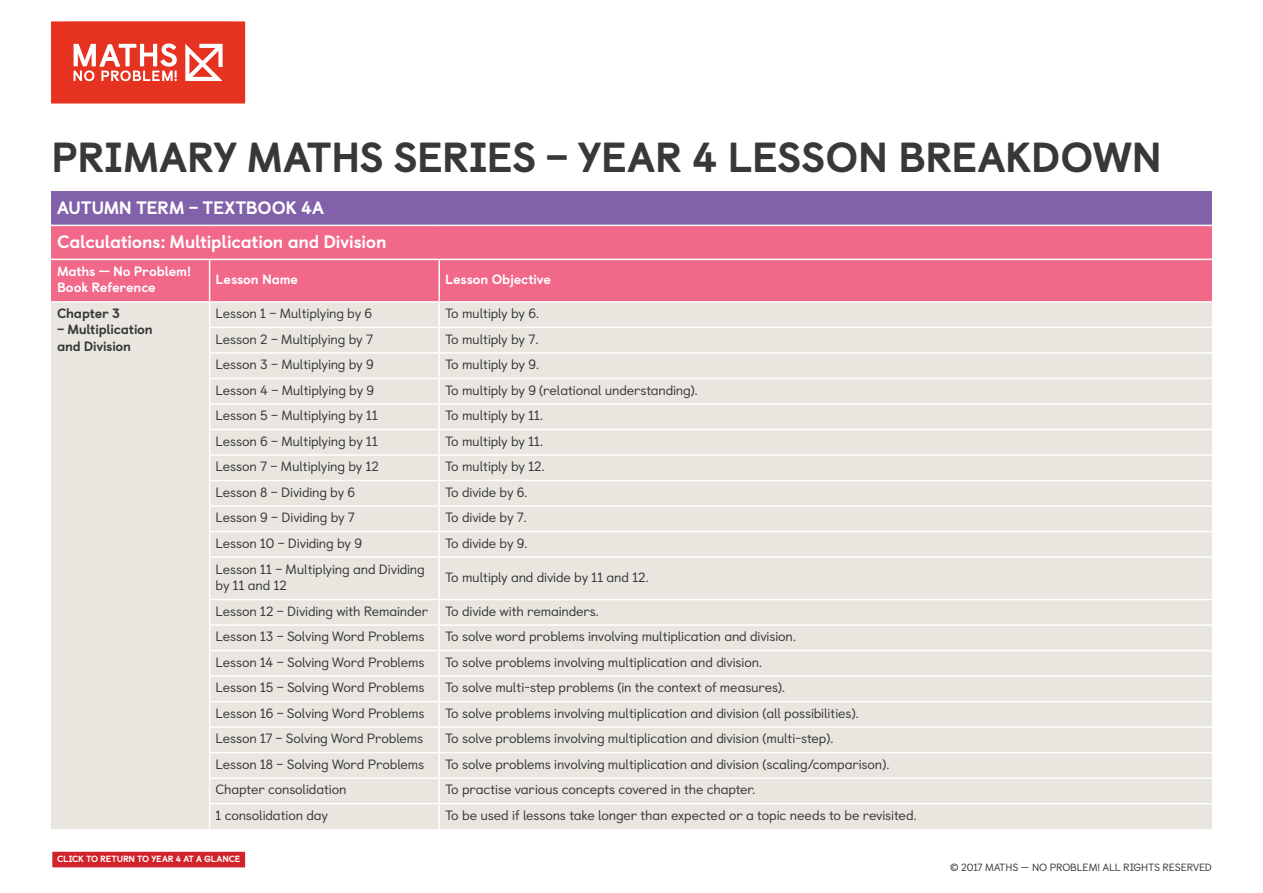
<style>
.page{position:relative;width:1263px;height:893px;background:#fff}
.page>*{position:absolute;margin:0;border:0;box-sizing:border-box;transform-origin:0 0}
.t1{font:800 42px "Castledown";letter-spacing:-.01em;color:#36383a}
.t2{font:800 18px/34.5px "Castledown";letter-spacing:-.015em;color:#fff}
.t3{font:13.5px/16.2px "Castledown";letter-spacing:-.015em;color:#36383a}
.t4{font:800 13.5px/16.2px "Castledown";letter-spacing:-.01em;color:#fff}
.t5{font:800 13.5px/16.2px "Castledown";letter-spacing:-.015em;color:#36383a}
.t6{font:10.5px "Castledown";letter-spacing:-.015em;color:#36383a}
.t7{font:800 9px "Castledown";letter-spacing:-.02em;color:#fff}
</style>
<div class="page">
<svg style="left:51px;top:21px;width:194px;height:83px;background:#e95243"></svg>
<div style="left:52px;top:851px;width:194px;height:17px;background:#d1232a"></div>
<div style="left:51px;top:850px;width:195px;height:19px;border:1px solid #fff"></div>
<div style="left:51px;top:191px;width:1161px;height:34px;background:#8161aa"></div>
<div style="left:51px;top:226px;width:1161px;height:75px;background:#f16889"></div>
<div style="left:51px;top:303px;width:1161px;height:526px;background:#e9e5df"></div>
<hr style="left:210px;top:259px;width:229px;height:1px;background:#fff">
<hr style="left:439px;top:259px;width:773px;height:1px;background:#fff">
<hr style="left:438px;top:260px;width:2px;height:41px;background:#fff">
<hr style="left:438px;top:303px;width:2px;height:24px;background:#fff">
<hr style="left:439px;top:327px;width:773px;height:1px;background:#fff">
<hr style="left:209px;top:327px;width:230px;height:1px;background:#fff">
<hr style="left:438px;top:328px;width:2px;height:24px;background:#fff">
<hr style="left:209px;top:352px;width:230px;height:2px;background:#fff">
<hr style="left:439px;top:352px;width:773px;height:2px;background:#fff">
<hr style="left:438px;top:354px;width:2px;height:24px;background:#fff">
<hr style="left:209px;top:378px;width:230px;height:1px;background:#fff">
<hr style="left:439px;top:378px;width:773px;height:1px;background:#fff">
<hr style="left:438px;top:379px;width:2px;height:24px;background:#fff">
<hr style="left:209px;top:403px;width:230px;height:2px;background:#fff">
<svg style="left:209px;top:303px;width:1px;height:253px"></svg>
<hr style="left:209px;top:558px;width:1px;height:41px;background:#fff">
<svg style="left:209px;top:600px;width:1px;height:229px"></svg>
<hr style="left:439px;top:403px;width:773px;height:2px;background:#fff">
<hr style="left:438px;top:405px;width:2px;height:24px;background:#fff">
<hr style="left:438px;top:430px;width:2px;height:24px;background:#fff">
<hr style="left:438px;top:456px;width:2px;height:24px;background:#fff">
<hr style="left:438px;top:481px;width:2px;height:24px;background:#fff">
<hr style="left:438px;top:507px;width:2px;height:24px;background:#fff">
<hr style="left:438px;top:532px;width:2px;height:24px;background:#fff">
<hr style="left:438px;top:558px;width:2px;height:41px;background:#fff">
<hr style="left:438px;top:600px;width:2px;height:24px;background:#fff">
<hr style="left:438px;top:626px;width:2px;height:24px;background:#fff">
<hr style="left:438px;top:651px;width:2px;height:24px;background:#fff">
<hr style="left:438px;top:677px;width:2px;height:24px;background:#fff">
<hr style="left:438px;top:702px;width:2px;height:24px;background:#fff">
<hr style="left:438px;top:728px;width:2px;height:24px;background:#fff">
<hr style="left:438px;top:753px;width:2px;height:24px;background:#fff">
<hr style="left:438px;top:779px;width:2px;height:24px;background:#fff">
<hr style="left:438px;top:804px;width:2px;height:25px;background:#fff">
<hr style="left:51px;top:259px;width:159px;height:1px;background:#fff">
<hr style="left:209px;top:260px;width:1px;height:41px;background:#fff">
<hr style="left:209px;top:454px;width:230px;height:2px;background:#fff">
<hr style="left:439px;top:454px;width:773px;height:2px;background:#fff">
<hr style="left:209px;top:480px;width:230px;height:1px;background:#fff">
<hr style="left:439px;top:480px;width:773px;height:1px;background:#fff">
<hr style="left:209px;top:505px;width:230px;height:2px;background:#fff">
<hr style="left:439px;top:505px;width:773px;height:2px;background:#fff">
<hr style="left:209px;top:531px;width:230px;height:1px;background:#fff">
<hr style="left:439px;top:531px;width:773px;height:1px;background:#fff">
<hr style="left:209px;top:429px;width:230px;height:1px;background:#fff">
<hr style="left:439px;top:429px;width:773px;height:1px;background:#fff">
<hr style="left:209px;top:556px;width:230px;height:2px;background:#fff">
<hr style="left:439px;top:556px;width:773px;height:2px;background:#fff">
<hr style="left:209px;top:599px;width:230px;height:1px;background:#fff">
<hr style="left:439px;top:599px;width:773px;height:1px;background:#fff">
<hr style="left:209px;top:624px;width:230px;height:2px;background:#fff">
<hr style="left:439px;top:624px;width:773px;height:2px;background:#fff">
<hr style="left:209px;top:650px;width:230px;height:1px;background:#fff">
<hr style="left:439px;top:650px;width:773px;height:1px;background:#fff">
<hr style="left:209px;top:675px;width:230px;height:2px;background:#fff">
<hr style="left:439px;top:675px;width:773px;height:2px;background:#fff">
<hr style="left:209px;top:701px;width:230px;height:1px;background:#fff">
<hr style="left:439px;top:701px;width:773px;height:1px;background:#fff">
<hr style="left:209px;top:726px;width:230px;height:2px;background:#fff">
<hr style="left:439px;top:726px;width:773px;height:2px;background:#fff">
<hr style="left:209px;top:752px;width:230px;height:1px;background:#fff">
<hr style="left:439px;top:752px;width:773px;height:1px;background:#fff">
<hr style="left:209px;top:777px;width:230px;height:2px;background:#fff">
<hr style="left:439px;top:777px;width:773px;height:2px;background:#fff">
<hr style="left:209px;top:803px;width:230px;height:1px;background:#fff">
<hr style="left:439px;top:803px;width:773px;height:1px;background:#fff">
<h1 class="t1" style="left:51px;top:123px;width:1113px">PRIMARY MATHS SERIES – YEAR 4 LESSON BREAKDOWN</h1>
<h2 class="t2" style="left:57px;top:189px;width:331px">AUTUMN TERM – TEXTBOOK 4A<br>Calculations: Multiplication and Division</h2>
<p class="t4" style="left:57px;top:262px;width:136px">Maths — No Problem!<br>Book Reference</p>
<p class="t4" style="left:216px;top:270px;width:84px">Lesson Name</p>
<p class="t4" style="left:445px;top:270px;width:107px">Lesson Objective</p>
<p class="t5" style="left:57px;top:304px;width:64px">Chapter 3</p>
<p class="t5" style="left:57px;top:321px;width:97px">– Multiplication and Division</p>
<p class="t3" style="left:216px;top:304px;width:158px">Lesson 1 – Multiplying by 6</p>
<p class="t3" style="left:445px;top:304px;width:95px">To multiply by 6.</p>
<p class="t3" style="left:216px;top:330px;width:159px">Lesson 2 – Multiplying by 7</p>
<p class="t3" style="left:445px;top:330px;width:95px">To multiply by 7.</p>
<p class="t3" style="left:216px;top:355px;width:160px">Lesson 3 – Multiplying by 9</p>
<p class="t3" style="left:445px;top:355px;width:95px">To multiply by 9.</p>
<p class="t3" style="left:216px;top:381px;width:160px">Lesson 4 – Multiplying by 9</p>
<p class="t3" style="left:445px;top:381px;width:254px">To multiply by 9 (relational understanding).</p>
<p class="t3" style="left:216px;top:406px;width:164px">Lesson 5 – Multiplying by 11</p>
<p class="t3" style="left:445px;top:406px;width:99px">To multiply by 11.</p>
<p class="t3" style="left:216px;top:432px;width:164px">Lesson 6 – Multiplying by 11</p>
<p class="t3" style="left:445px;top:432px;width:99px">To multiply by 11.</p>
<p class="t3" style="left:216px;top:457px;width:165px">Lesson 7 – Multiplying by 12</p>
<p class="t3" style="left:445px;top:457px;width:101px">To multiply by 12.</p>
<p class="t3" style="left:216px;top:483px;width:141px">Lesson 8 – Dividing by 6</p>
<p class="t3" style="left:445px;top:483px;width:84px">To divide by 6.</p>
<p class="t3" style="left:216px;top:508px;width:141px">Lesson 9 – Dividing by 7</p>
<p class="t3" style="left:445px;top:508px;width:83px">To divide by 7.</p>
<p class="t3" style="left:216px;top:534px;width:148px">Lesson 10 – Dividing by 9</p>
<p class="t3" style="left:445px;top:534px;width:84px">To divide by 9.</p>
<p class="t3" style="left:216px;top:560px;width:211px">Lesson 11 – Multiplying and Dividing by 11 and 12</p>
<p class="t3" style="left:445px;top:568px;width:205px">To multiply and divide by 11 and 12.</p>
<p class="t3" style="left:216px;top:597px;width:385px;line-height:25.5px">Lesson 12 – Dividing with Remainder To divide with remainders.<br>Lesson 13 – Solving Word Problems</p>
<p class="t3" style="left:445px;top:627px;width:352px">To solve word problems involving multiplication and division.</p>
<p class="t3" style="left:216px;top:653px;width:210px">Lesson 14 – Solving Word Problems</p>
<p class="t3" style="left:445px;top:653px;width:318px">To solve problems involving multiplication and division.</p>
<p class="t3" style="left:216px;top:678px;width:210px">Lesson 15 – Solving Word Problems</p>
<p class="t3" style="left:445px;top:678px;width:341px">To solve multi-step problems (in the context of measures).</p>
<p class="t3" style="left:216px;top:704px;width:210px">Lesson 16 – Solving Word Problems</p>
<p class="t3" style="left:445px;top:704px;width:415px">To solve problems involving multiplication and division (all possibilities).</p>
<p class="t3" style="left:216px;top:729px;width:209px">Lesson 17 – Solving Word Problems</p>
<p class="t3" style="left:445px;top:729px;width:390px">To solve problems involving multiplication and division (multi-step).</p>
<p class="t3" style="left:216px;top:755px;width:210px">Lesson 18 – Solving Word Problems</p>
<p class="t3" style="left:445px;top:755px;width:446px">To solve problems involving multiplication and division (scaling/comparison).</p>
<p class="t3" style="left:216px;top:780px;width:133px">Chapter consolidation</p>
<p class="t3" style="left:445px;top:780px;width:312px">To practise various concepts covered in the chapter.</p>
<p class="t3" style="left:216px;top:806px;width:114px">1 consolidation day</p>
<p class="t3" style="left:445px;top:806px;width:473px">To be used if lessons take longer than expected or a topic needs to be revisited.</p>
<p class="t7" style="left:57px;top:852px;width:185px">CLICK TO RETURN TO YEAR 4 AT A GLANCE</p>
<p class="t6" style="left:950px;top:859px;width:263px">© 2017 MATHS – NO PROBLEM! ALL RIGHTS RESERVED</p>
</div>
